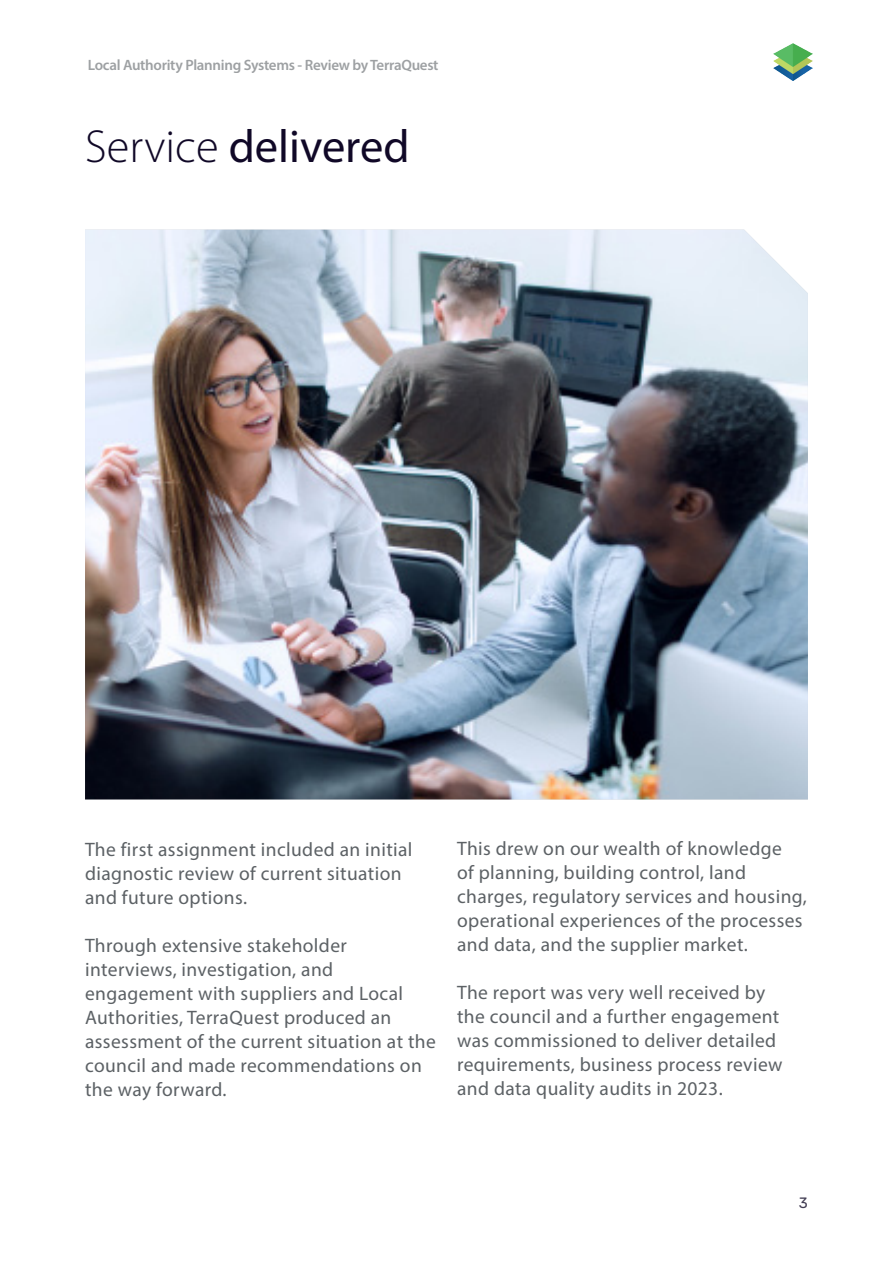
<style>
.page{position:relative;width:893px;height:1263px;background:#fff}
.page>*{position:absolute;margin:0;border:0;box-sizing:border-box;transform-origin:0 0}
.t1{font:46.5px "Myriad Pro";color:#100827}
.t2{font:19.5px/24px "Myriad Pro";letter-spacing:.02em;color:#5c6165}
.t3{font:600 15px "Myriad Pro";letter-spacing:-.02em;color:#5c6165}
.t4{font:15px "Rubik";color:#423d53}
.s1{font-weight:300}
</style>
<div class="page">
<img style="left:85px;top:230px;width:723px;height:569px">
<img style="left:774px;top:44px;width:39px;height:37px">
<p class="t3" style="left:88px;top:55px;width:352px">Local Authority Planning Systems - Review by TerraQuest</p>
<p class="t1" style="left:85px;top:118px;width:326px"><span class="s1">Service</span> delivered</p>
<p class="t2" style="left:85px;top:837px;width:329px">The first assignment included an initial diagnostic review of current situation and future options.</p>
<p class="t2" style="left:85px;top:933px;width:352px">Through extensive stakeholder interviews, investigation, and engagement with suppliers and Local Authorities, TerraQuest produced an assessment of the current situation at the council and made recommendations on the way forward.</p>
<p class="t2" style="left:457px;top:836px;width:351px">This drew on our wealth of knowledge<br>of planning, building control, land charges, regulatory services and housing, operational experiences of the processes and data, and the supplier market.</p>
<p class="t2" style="left:457px;top:980px;width:327px">The report was very well received by the council and a further engagement was commissioned to deliver detailed requirements, business process review and data quality audits in 2023.</p>
<p class="t4" style="left:799px;top:1194px;width:11px">3</p>
</div>
